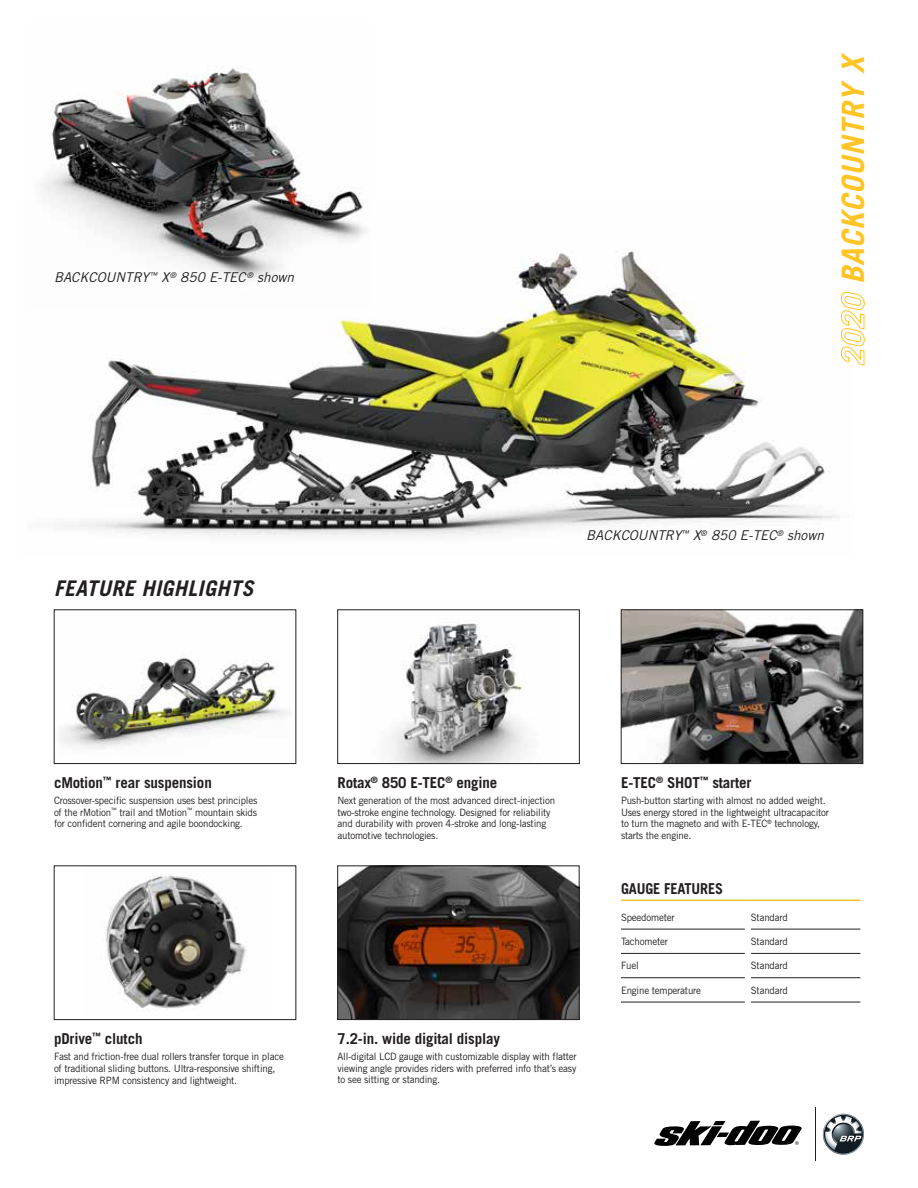
<style>
.page{position:relative;width:918px;height:1188px;background:#fff}
.page>*{position:absolute;margin:0;border:0;box-sizing:border-box;transform-origin:0 0}
.t1{font:italic 700 30.9px "Trade Gothic LT Std";color:#ffc425}
.t2{font:italic 700 21.6px "Trade Gothic LT Std";letter-spacing:.02em;color:#231f20}
.t3{font:700 15px "Trade Gothic LT Std";letter-spacing:-.01em;color:#231f20}
.t4{font:700 15px "Trade Gothic LT Std";letter-spacing:-.01em;color:#231f20;scale:.96 1}
.t5{font:italic 13.5px "Trade Gothic LT Std";color:#231f20}
.t6{font:10.2px/11.7px "Trade Gothic LT Std";letter-spacing:-.02em;color:#231f20;scale:.96 1}
</style>
<div class="page">
<img style="left:61px;top:656px;width:229px;height:93px">
<div style="left:54px;top:610px;width:242px;height:154px;border:1px solid #231f20"></div>
<img style="left:389px;top:622px;width:138px;height:140px">
<div style="left:338px;top:610px;width:242px;height:154px;border:1px solid #231f20"></div>
<img style="left:623px;top:612px;width:238px;height:150px">
<div style="left:621px;top:610px;width:242px;height:154px;border:1px solid #231f20"></div>
<img style="left:106px;top:875px;width:141px;height:136px">
<div style="left:54px;top:866px;width:242px;height:154px;border:1px solid #231f20"></div>
<img style="left:340px;top:868px;width:237px;height:150px">
<div style="left:338px;top:866px;width:241px;height:154px;border:1px solid #231f20"></div>
<img style="left:62px;top:250px;width:779px;height:286px">
<img style="left:42px;top:68px;width:328px;height:242px">
<svg style="left:654px;top:1121px;width:148px;height:25px"></svg>
<hr style="left:816px;top:1107px;width:1px;height:54px;background:#231f20">
<svg style="left:822px;top:1113px;width:42px;height:42px"></svg>
<hr style="left:621px;top:929px;width:124px;height:1px;background:#231f20">
<hr style="left:751px;top:929px;width:109px;height:1px;background:#231f20">
<hr style="left:621px;top:953px;width:124px;height:1px;background:#231f20">
<hr style="left:751px;top:953px;width:109px;height:1px;background:#231f20">
<hr style="left:621px;top:977px;width:124px;height:1px;background:#231f20">
<hr style="left:751px;top:977px;width:109px;height:1px;background:#231f20">
<hr style="left:621px;top:1002px;width:124px;height:1px;background:#231f20">
<hr style="left:751px;top:1002px;width:109px;height:1px;background:#231f20">
<hr style="left:621px;top:900px;width:127px;height:1px;background:#ffc425">
<hr style="left:748px;top:900px;width:112px;height:1px;background:#ffc425">
<svg style="left:841px;top:291px;width:24px;height:75px"></svg>
<h3 class="t5" style="left:54px;top:269px;width:242px">BACKCOUNTRY<sup>™</sup> X<sup>®</sup> 850 E-TEC <sup>®</sup> shown</h3>
<h1 class="t1" style="left:834px;top:284px;width:233px;rotate:-90deg">BACKCOUNTRY X</h1>
<h2 class="t2" style="left:54px;top:575px;width:201px">FEATURE HIGHLIGHTS</h2>
<h3 class="t5" style="left:586px;top:527px;width:239px">BACKCOUNTRY<sup>™</sup> X<sup>®</sup> 850 E-TEC<sup>®</sup> shown</h3>
<h3 class="t3" style="left:54px;top:774px;width:159px">cMotion<sup>™</sup> rear suspension</h3>
<p class="t6" style="left:54px;top:795px;width:213px;text-align:justify">Crossover-specific suspension uses best principles of the rMotion<sup>™</sup> trail and tMotion<sup>™</sup> mountain skids for confident cornering and agile boondocking.</p>
<h3 class="t3" style="left:54px;top:1030px;width:90px">pDrive<sup>™</sup> clutch</h3>
<p class="t6" style="left:54px;top:1051px;width:241px">Fast and friction-free dual rollers transfer torque in place of traditional sliding buttons. Ultra-responsive shifting, impressive RPM consistency and lightweight.</p>
<h3 class="t3" style="left:338px;top:774px;width:161px">Rotax<sup>®</sup> 850 E-TEC<sup>®</sup> engine</h3>
<p class="t6" style="left:338px;top:795px;width:228px">Next generation of the most advanced direct-injection two-stroke engine technology. Designed for reliability and durability with proven 4-stroke and long-lasting automotive technologies.</p>
<h3 class="t3" style="left:338px;top:1030px;width:164px">7.2-in. wide digital display</h3>
<p class="t6" style="left:338px;top:1051px;width:251px;text-align:justify">All-digital LCD gauge with customizable display with flatter viewing angle provides riders with preferred info that’s easy to see sitting or standing.</p>
<h3 class="t3" style="left:621px;top:774px;width:132px">E-TEC<sup>®</sup> SHOT<sup>™</sup> starter</h3>
<p class="t6" style="left:621px;top:795px;width:218px">Push-button starting with almost no added weight.<br>Uses energy stored in the lightweight ultracapacitor to turn the magneto and with E-TEC<sup>®</sup> technology, starts the engine.</p>
<h3 class="t4" style="left:621px;top:879px;width:108px">GAUGE FEATURES</h3>
<p class="t6" style="left:621px;top:911px;width:57px">Speedometer</p>
<p class="t6" style="left:751px;top:911px;width:40px">Standard</p>
<p class="t6" style="left:621px;top:935px;width:50px">Tachometer</p>
<p class="t6" style="left:751px;top:935px;width:40px">Standard</p>
<p class="t6" style="left:621px;top:960px;width:20px">Fuel</p>
<p class="t6" style="left:751px;top:960px;width:40px">Standard</p>
<p class="t6" style="left:621px;top:984px;width:85px">Engine temperature</p>
<p class="t6" style="left:751px;top:984px;width:40px">Standard</p>
</div>
